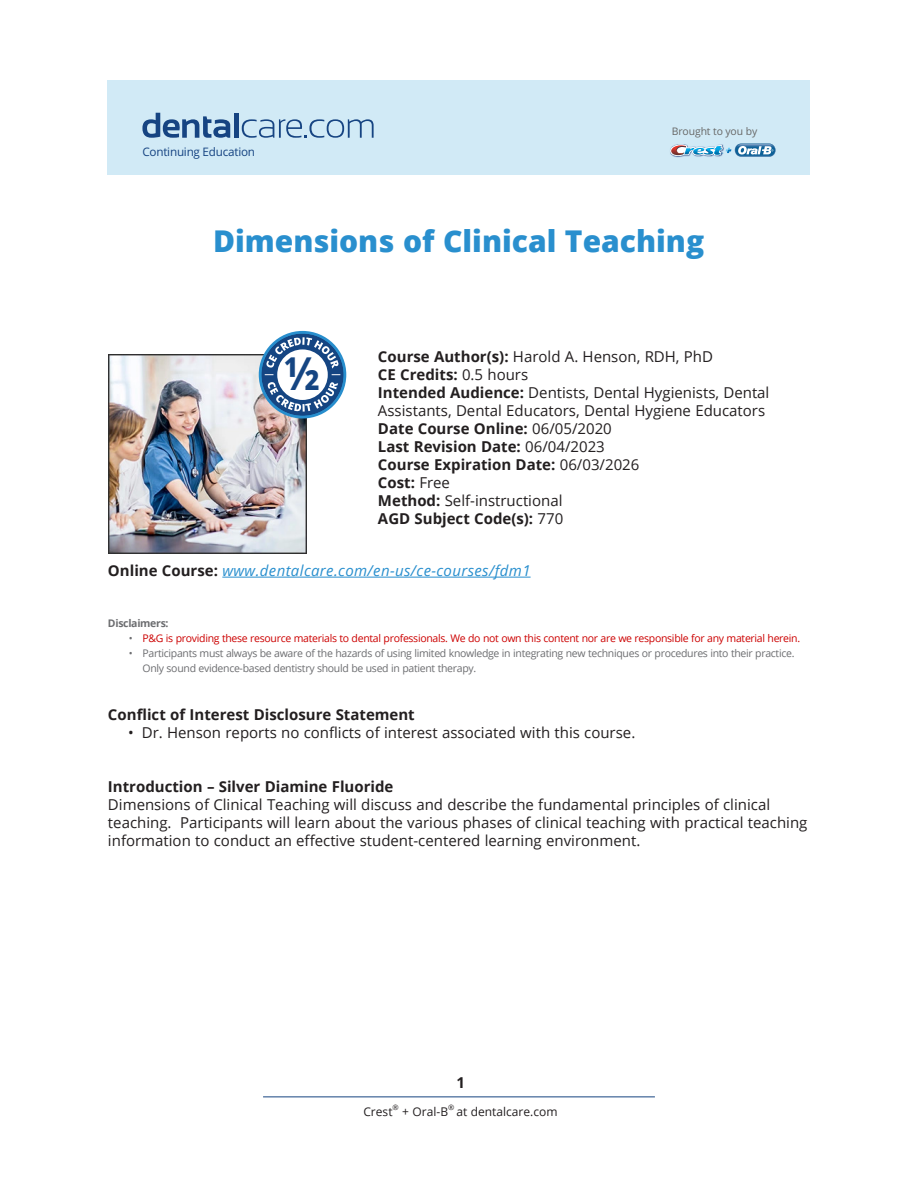
<style>
.page{position:relative;width:918px;height:1188px;background:#fff}
.page>*{position:absolute;margin:0;border:0;box-sizing:border-box;transform-origin:0 0}
.t1{font:700 45.75px "Open Sans";color:#154582;scale:.9 1}
.t2{font:800 30px "Open Sans";color:#298fce}
.Main_Body{font:15px/18px "Open Sans";color:#231f20}
.Main_Body-2{font:700 15px "Open Sans";color:#231f20}
.indented_bullets{font:15px "Open Sans";color:#231f20}
.Figure{font:italic 15px "Open Sans";letter-spacing:.025em;color:#298fce}
.t3{font:12px "Open Sans";color:#231f20}
.t4{font:11.7px "Open Sans";letter-spacing:-.02em;color:#164482}
.Main_Body-3{font:10.5px/15px "Open Sans";letter-spacing:-.03em;color:#6c6d70}
.Main_Body-4{font:10.5px "Open Sans";letter-spacing:-.03em;color:#c00}
.Main_Body-5{font:700 10.5px "Open Sans";letter-spacing:-.03em;color:#6c6d70}
.t5{font:10.35px "Open Sans";letter-spacing:-.01em;color:#676766}
.t6{font:7.5px "Open Sans";color:#231f20}
.s1{font-weight:700}
.s2{font-weight:400}
.s3{font-weight:700;font-style:normal;color:#231f20}
.s4{color:#6c6d70}
</style>
<div class="page">
<hr style="left:263px;top:1096px;width:392px;height:1px;background:#164481">
<hr style="left:222px;top:577px;width:309px;height:1px;background:#298fce">
<div style="left:107px;top:80px;width:703px;height:95px;background:#d1eaf6"></div>
<svg style="left:142px;top:113px;width:88px;height:25px"></svg>
<div style="left:234px;top:113px;width:5px;height:25px;background:#164482"></div>
<svg style="left:242px;top:119px;width:132px;height:19px"></svg>
<svg style="left:670px;top:144px;width:105px;height:13px"></svg>
<img style="left:671px;top:145px;width:45px;height:10px">
<img style="left:108px;top:355px;width:199px;height:198px">
<div style="left:259px;top:331px;width:87px;height:87px;background:#288ecd;border-radius:50%"></div>
<div style="left:261px;top:334px;width:83px;height:82px;background:#154582;border-radius:50%"></div>
<div style="left:277px;top:349px;width:51px;height:51px;background:#fff;border-radius:50%"></div>
<svg style="left:268px;top:382px;width:70px;height:30px"></svg>
<svg style="left:265px;top:337px;width:75px;height:38px"></svg>
<p class="t4" style="left:142px;top:144px;width:114px">Continuing Education</p>
<p class="t5" style="left:672px;top:124px;width:87px">Brought to you by</p>
<p class="t2" style="left:213px;top:218px;width:493px">Dimensions of Clinical Teaching</p>
<p class="Main_Body" style="left:378px;top:348px;width:337px"><span class="s1">Course Author(s):</span> Harold A. Henson, RDH, PhD</p>
<p class="Main_Body-2" style="left:378px;top:364px;width:152px">CE Credits: <span class="s2">0.5 hours</span></p>
<p class="Main_Body" style="left:378px;top:384px;width:393px"><span class="s1">Intended Audience:</span> Dentists, Dental Hygienists, Dental<br>Assistants, Dental Educators, Dental Hygiene Educators</p>
<p class="Main_Body-2" style="left:378px;top:418px;width:235px">Date Course Online: <span class="s2">06/05/2020</span></p>
<p class="Main_Body-2" style="left:378px;top:436px;width:228px">Last Revision Date: <span class="s2">06/04/2023</span></p>
<p class="Main_Body-2" style="left:378px;top:454px;width:263px">Course Expiration Date: <span class="s2">06/03/2026</span></p>
<p class="Main_Body-2" style="left:378px;top:472px;width:74px">Cost: <span class="s2">Free</span></p>
<p class="Main_Body" style="left:378px;top:492px;width:186px"><span class="s1">Method:</span> Self-instructional</p>
<p class="Main_Body-2" style="left:378px;top:508px;width:187px">AGD Subject Code(s): <span class="s2">770</span></p>
<p class="Figure" style="left:108px;top:560px;width:424px"><span class="s3">Online Course:</span> www.dentalcare.com/en-us/ce-courses/fdm1</p>
<p class="Main_Body-5" style="left:108px;top:616px;width:62px">Disclaimers:</p>
<p class="Main_Body-4" style="left:129px;top:631px;width:673px"><span class="s4">•</span> P&amp;G is providing these resource materials to dental professionals. We do not own this content nor are we responsible for any material herein.</p>
<p class="Main_Body-3" style="left:142px;top:645px;width:654px;text-indent:-14px">• Participants must always be aware of the hazards of using limited knowledge in integrating new techniques or procedures into their practice.<br>Only sound evidence-based dentistry should be used in patient therapy.</p>
<p class="Main_Body-2" style="left:108px;top:704px;width:308px">Conflict of Interest Disclosure Statement</p>
<p class="indented_bullets" style="left:128px;top:722px;width:509px">• Dr. Henson reports no conflicts of interest associated with this course.</p>
<p class="Main_Body-2" style="left:108px;top:776px;width:287px">Introduction – Silver Diamine Fluoride</p>
<p class="Main_Body" style="left:108px;top:795px;width:701px">Dimensions of Clinical Teaching will discuss and describe the fundamental principles of clinical teaching. Participants will learn about the various phases of clinical teaching with practical teaching information to conduct an effective student-centered learning environment.</p>
<p class="t1" style="left:284px;top:342px;width:42px">½</p>
<p class="Main_Body-2" style="left:456px;top:1072px;width:10px">1</p>
<p class="t3" style="left:363px;top:1103px;width:31px">Crest</p>
<p class="t6" style="left:393px;top:1102px;width:8px">®</p>
<p class="t3" style="left:402px;top:1103px;width:47px">+ Oral-B</p>
<p class="t6" style="left:448px;top:1102px;width:8px">®</p>
<p class="t3" style="left:457px;top:1103px;width:103px">at dentalcare.com</p>
</div>
